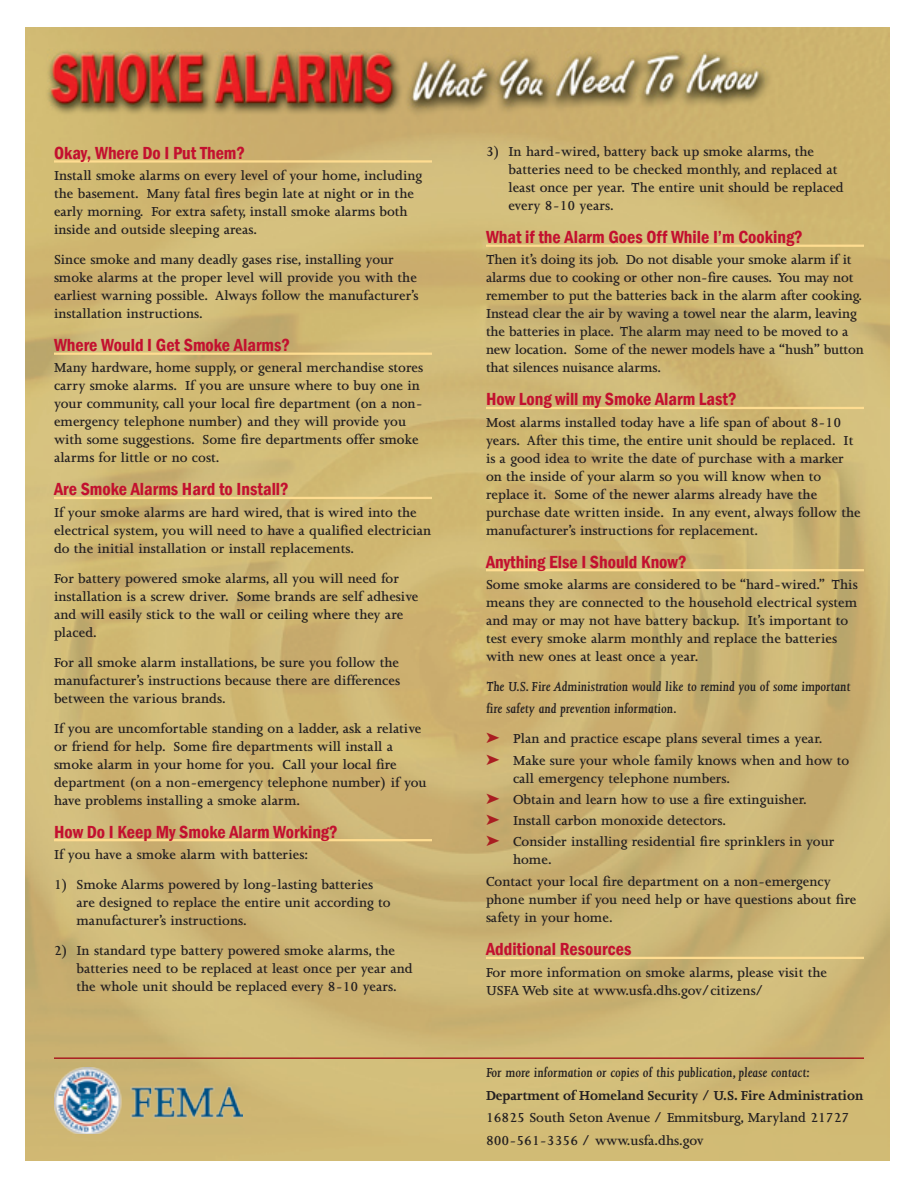
<style>
.page{position:relative;width:918px;height:1188px;background:#fff}
.page>*{position:absolute;margin:0;border:0;box-sizing:border-box;transform-origin:0 0}
.t1{font:600 condensed 18px "Franklin Gothic";color:#c3102f}
.Body_Text_10_pt{font:600 15px/18px "Joanna MT Std";color:#231f20}
.Number_list{font:600 15px/18px "Joanna MT Std";color:#231f20}
.Bullet_text{font:600 15px/18px "Joanna MT Std";color:#231f20}
.Body_Text{font:600 15px/22.5px "Joanna MT Std";color:#231f20}
.Body_Text_10_pt-2{font:italic 600 15px/22.5px "Joanna MT Std";color:#231f20}
.Body_Text-2{font:italic 600 15px "Joanna MT Std";color:#231f20}
.s1{font-weight:700}
</style>
<div class="page">
<img style="left:25px;top:27px;width:864px;height:1134px">
<hr style="left:54px;top:1057px;width:810px;height:2px;background:#a91d21">
<hr style="left:54px;top:160px;width:378px;height:3px;background:#ffdd91">
<hr style="left:54px;top:353px;width:378px;height:2px;background:#ffdd91">
<hr style="left:54px;top:497px;width:378px;height:2px;background:#ffdd91">
<hr style="left:54px;top:839px;width:378px;height:2px;background:#ffdd91">
<hr style="left:486px;top:245px;width:378px;height:2px;background:#ffdd91">
<hr style="left:486px;top:407px;width:378px;height:2px;background:#ffdd91">
<hr style="left:486px;top:569px;width:378px;height:2px;background:#ffdd91">
<hr style="left:486px;top:957px;width:378px;height:2px;background:#ffdd91">
<img style="left:54px;top:1067px;width:189px;height:67px">
<h3 class="t1" style="left:54px;top:141px;width:193px">Okay, Where Do I Put Them?</h3>
<p class="Body_Text_10_pt" style="left:54px;top:167px;width:370px">Install smoke alarms on every level of your home, including the basement. Many fatal fires begin late at night or in the early morning. For extra safety, install smoke alarms both inside and outside sleeping areas.</p>
<p class="Body_Text_10_pt" style="left:54px;top:251px;width:366px">Since smoke and many deadly gases rise, installing your smoke alarms at the proper level will provide you with the earliest warning possible. Always follow the manufacturer’s installation instructions.</p>
<h3 class="t1" style="left:54px;top:333px;width:238px">Where Would I Get Smoke Alarms?</h3>
<p class="Body_Text_10_pt" style="left:54px;top:359px;width:371px">Many hardware, home supply, or general merchandise stores carry smoke alarms. If you are unsure where to buy one in your community, call your local fire department (on a non&shy;emergency telephone number) and they will provide you with some suggestions. Some fire departments offer smoke alarms for little or no cost.</p>
<h3 class="t1" style="left:54px;top:477px;width:236px">Are Smoke Alarms Hard to Install?</h3>
<p class="Body_Text_10_pt" style="left:54px;top:503px;width:379px">If your smoke alarms are hard wired, that is wired into the electrical system, you will need to have a qualified electrician do the initial installation or install replacements.</p>
<p class="Body_Text_10_pt" style="left:54px;top:569px;width:366px">For battery powered smoke alarms, all you will need for installation is a screw driver. Some brands are self adhesive and will easily stick to the wall or ceiling where they are placed.</p>
<p class="Body_Text_10_pt" style="left:54px;top:653px;width:348px;text-align:justify">For all smoke alarm installations, be sure you follow the manufacturer’s instructions because there are differences between the various brands.</p>
<p class="Body_Text_10_pt" style="left:54px;top:719px;width:374px">If you are uncomfortable standing on a ladder, ask a relative or friend for help. Some fire departments will install a smoke alarm in your home for you. Call your local fire department (on a non-emergency telephone number) if you have problems installing a smoke alarm.</p>
<h3 class="t1" style="left:54px;top:820px;width:285px">How Do I Keep My Smoke Alarm Working?</h3>
<p class="Body_Text_10_pt" style="left:54px;top:845px;width:256px">If you have a smoke alarm with batteries:</p>
<p class="Number_list" style="left:76px;top:875px;width:316px;text-indent:-22px">1) Smoke Alarms powered by long-lasting batteries are designed to replace the entire unit according to manufacturer’s instructions.</p>
<p class="Number_list" style="left:76px;top:941px;width:338px;text-indent:-22px">2) In standard type battery powered smoke alarms, the batteries need to be replaced at least once per year and the whole unit should be replaced every 8-10 years.</p>
<p class="Number_list" style="left:508px;top:143px;width:337px;text-indent:-22px">3) In hard-wired, battery back up smoke alarms, the batteries need to be checked monthly, and replaced at least once per year. The entire unit should be replaced every 8-10 years.</p>
<h3 class="t1" style="left:486px;top:225px;width:318px">What if the Alarm Goes Off While I’m Cooking?</h3>
<p class="Body_Text_10_pt" style="left:486px;top:251px;width:379px">Then it’s doing its job. Do not disable your smoke alarm if it alarms due to cooking or other non-fire causes. You may not remember to put the batteries back in the alarm after cooking.<br>Instead clear the air by waving a towel near the alarm, leaving the batteries in place. The alarm may need to be moved to a new location. Some of the newer models have a “hush” button that silences nuisance alarms.</p>
<h3 class="t1" style="left:486px;top:387px;width:252px">How Long will my Smoke Alarm Last?</h3>
<p class="Body_Text_10_pt" style="left:486px;top:413px;width:376px">Most alarms installed today have a life span of about 8-10 years. After this time, the entire unit should be replaced. It is a good idea to write the date of purchase with a marker on the inside of your alarm so you will know when to replace it. Some of the newer alarms already have the purchase date written inside. In any event, always follow the manufacturer’s instructions for replacement.</p>
<h3 class="t1" style="left:486px;top:550px;width:202px">Anything Else I Should Know?</h3>
<p class="Body_Text_10_pt" style="left:486px;top:575px;width:373px">Some smoke alarms are considered to be “hard-wired.” This means they are connected to the household electrical system and may or may not have battery backup. It’s important to test every smoke alarm monthly and replace the batteries with new ones at least once a year.</p>
<p class="Body_Text_10_pt-2" style="left:486px;top:675px;width:366px">The U.S. Fire Administration would like to remind you of some important fire safety and prevention information.</p>
<p class="Bullet_text" style="left:513px;top:730px;width:311px">Plan and practice escape plans several times a year.</p>
<p class="Bullet_text" style="left:513px;top:751px;width:338px">Make sure your whole family knows when and how to call emergency telephone numbers.</p>
<p class="Bullet_text" style="left:513px;top:790px;width:295px">Obtain and learn how to use a fire extinguisher.</p>
<p class="Bullet_text" style="left:513px;top:812px;width:215px">Install carbon monoxide detectors.</p>
<p class="Bullet_text" style="left:513px;top:833px;width:323px">Consider installing residential fire sprinklers in your home.</p>
<p class="Body_Text_10_pt" style="left:486px;top:872px;width:372px">Contact your local fire department on a non-emergency phone number if you need help or have questions about fire safety in your home.</p>
<h3 class="t1" style="left:486px;top:937px;width:147px">Additional Resources</h3>
<p class="Body_Text_10_pt" style="left:486px;top:963px;width:343px">For more information on smoke alarms, please visit the<br>USFA Web site at www.usfa.dhs.gov/citizens/</p>
<p class="Body_Text-2" style="left:486px;top:1065px;width:326px">For more information or copies of this publication, please contact:</p>
<p class="Body_Text" style="left:486px;top:1084px;width:379px"><span class="s1">Department of Homeland Security / U.S. Fire Administration<br></span>16825 South Seton Avenue / Emmitsburg, Maryland 21727<br>800-561-3356 / www.usfa.dhs.gov</p>
</div>
